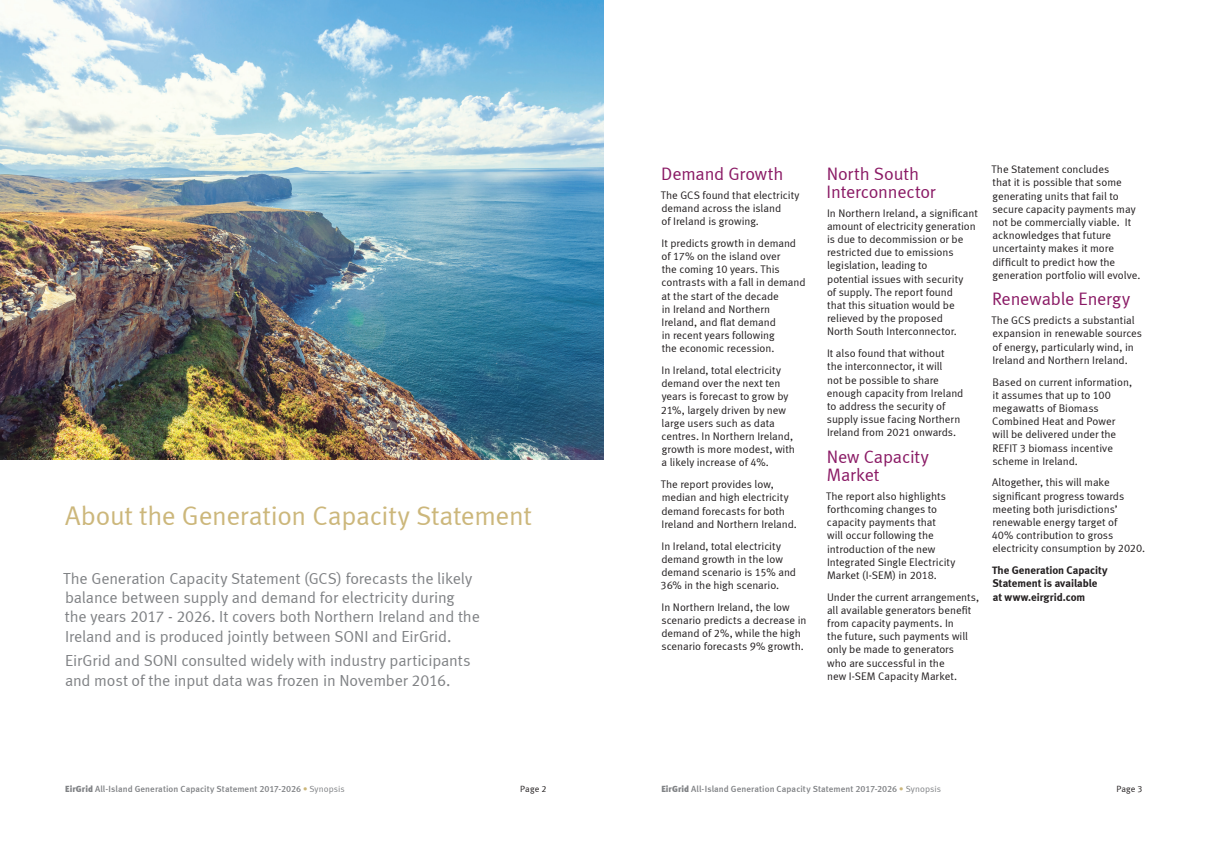
<style>
.page{position:relative;width:1208px;height:859px;background:#fff}
.page>*{position:absolute;margin:0;border:0;box-sizing:border-box;transform-origin:0 0}
.t1{font:27px "Meta Normal LF";letter-spacing:-.01em;color:#ccb77b}
.t2{font:18px/18px "Meta Normal LF";letter-spacing:-.01em;color:#8a1a65}
.t3{font:16px/19.2px "Meta Normal LF";letter-spacing:-.01em;color:#808285}
.t4{font:11px/13.2px "Meta Normal LF";color:#231f20}
.t5{font:11px/13.2px "Meta Bold LF";letter-spacing:-.005em;color:#231f20}
.t6{font:9px "Meta Medium LF";letter-spacing:.005em;color:#808285}
.t7{font:9px "Meta Normal LF";letter-spacing:.015em;color:#231f20}
.s1{font-family:"Meta Black LF"}
.s2{color:#ccb77b}
.s3{font-family:"Meta Normal LF"}
</style>
<div class="page">
<img style="left:0;top:0;width:604px;height:460px">
<h1 class="t1" style="left:65px;top:500px;width:468px">About the Generation Capacity Statement</h1>
<p class="t3" style="left:63px;top:569px;width:418px">The Generation Capacity Statement (GCS) forecasts the likely balance between supply and demand for electricity during<br>the years 2017 - 2026. It covers both Northern Ireland and the Ireland and is produced jointly between SONI and EirGrid.</p>
<h3 class="t3" style="left:65px;top:651px;width:407px">EirGrid and SONI consulted widely with industry participants and most of the input data was frozen in November 2016.</h3>
<h2 class="t2" style="left:661px;top:164px;width:124px">Demand Growth</h2>
<p class="t4" style="left:661px;top:188px;width:140px">The GCS found that electricity demand across the island<br>of Ireland is growing.</p>
<p class="t4" style="left:661px;top:236px;width:146px">It predicts growth in demand of 17% on the island over<br>the coming 10 years. This contrasts with a fall in demand at the start of the decade<br>in Ireland and Northern<br>Ireland, and flat demand<br>in recent years following<br>the economic recession.</p>
<p class="t4" style="left:661px;top:364px;width:136px">In Ireland, total electricity demand over the next ten years is forecast to grow by<br>21%, largely driven by new large users such as data centres. In Northern Ireland, growth is more modest, with a likely increase of 4%.</p>
<p class="t4" style="left:661px;top:478px;width:138px">The report provides low, median and high electricity demand forecasts for both<br>Ireland and Northern Ireland.</p>
<p class="t4" style="left:660px;top:539px;width:137px">In Ireland, total electricity demand growth in the low demand scenario is 15% and<br>36% in the high scenario.</p>
<p class="t4" style="left:661px;top:600px;width:146px">In Northern Ireland, the low scenario predicts a decrease in demand of 2%, while the high scenario forecasts 9% growth.</p>
<h2 class="t2" style="left:826px;top:164px;width:110px">North South<br>Interconnector</h2>
<p class="t4" style="left:827px;top:206px;width:152px">In Northern Ireland, a significant amount of electricity generation is due to decommission or be restricted due to emissions legislation, leading to<br>potential issues with security<br>of supply. The report found<br>that this situation would be relieved by the proposed<br>North South Interconnector.</p>
<p class="t4" style="left:827px;top:347px;width:138px">It also found that without<br>the interconnector, it will<br>not be possible to share enough capacity from Ireland to address the security of supply issue facing Northern<br>Ireland from 2021 onwards.</p>
<h2 class="t2" style="left:826px;top:447px;width:104px">New Capacity<br>Market</h2>
<p class="t4" style="left:826px;top:489px;width:131px">The report also highlights forthcoming changes to capacity payments that<br>will occur following the introduction of the new<br>Integrated Single Electricity<br>Market (I-SEM) in 2018.</p>
<p class="t4" style="left:827px;top:590px;width:154px">Under the current arrangements, all available generators benefit from capacity payments. In<br>the future, such payments will only be made to generators<br>who are successful in the<br>new I-SEM Capacity Market.</p>
<p class="t4" style="left:991px;top:163px;width:150px">The Statement concludes<br>that it is possible that some generating units that fail to secure capacity payments may not be commercially viable. It acknowledges that future uncertainty makes it more difficult to predict how the generation portfolio will evolve.</p>
<h2 class="t2" style="left:992px;top:290px;width:140px">Renewable Energy</h2>
<p class="t4" style="left:991px;top:314px;width:152px">The GCS predicts a substantial expansion in renewable sources of energy, particularly wind, in<br>Ireland and Northern Ireland.</p>
<p class="t4" style="left:992px;top:375px;width:141px">Based on current information, it assumes that up to 100 megawatts of Biomass<br>Combined Heat and Power will be delivered under the<br>REFIT 3 biomass incentive scheme in Ireland.</p>
<p class="t4" style="left:991px;top:476px;width:155px">Altogether, this will make significant progress towards meeting both jurisdictions’ renewable energy target of<br>40% contribution to gross electricity consumption by 2020.</p>
<p class="t5" style="left:992px;top:564px;width:117px">The Generation Capacity<br>Statement is available at www.eirgrid.com</p>
<p class="t6" style="left:65px;top:784px;width:281px"><span class="s1">EirGrid</span> All-Island Generation Capacity Statement 2017-2026 <span class="s2">•</span> <span class="s3">Synopsis</span></p>
<p class="t7" style="left:520px;top:784px;width:28px">Page 2</p>
<p class="t6" style="left:661px;top:784px;width:281px"><span class="s1">EirGrid</span> All-Island Generation Capacity Statement 2017-2026 <span class="s2">•</span> <span class="s3">Synopsis</span></p>
<p class="t7" style="left:1116px;top:784px;width:28px">Page 3</p>
</div>
